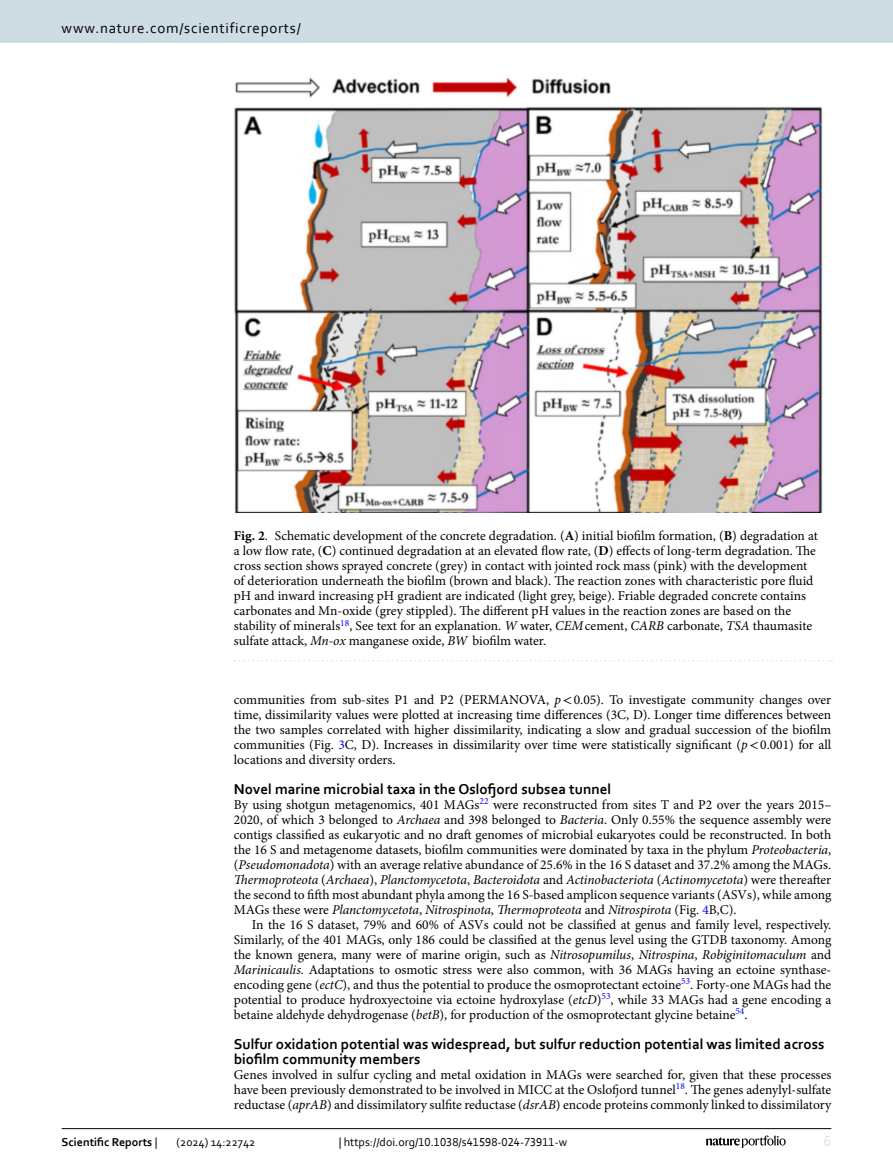
<style>
.page{position:relative;width:893px;height:1174px;background:#fff}
.page>*{position:absolute;margin:0;border:0;box-sizing:border-box;transform-origin:0 0}
.Head_2{font:700 15px/15px "Corbel";color:#000}
.t1{font:15px "Corbel";letter-spacing:.05em;color:#000}
.t2{font:15px "Corbel";color:#d9e4eb}
.Body_Text_Indent{font:13.5px/15px "Minion Pro";color:#000;text-align:justify}
.Body_Text{font:13.5px/15px "Minion Pro";color:#000;text-align:justify}
.Figure_Caption{font:13.5px/15px "Minion Pro";color:#000}
.t3{font:12px "Corbel";color:#000}
.t4{font:700 12px "Corbel";color:#000}
.s1{font-weight:700}
.s2{font-style:italic}
.s3{font-family:"STIX"}
.s4{color:#00f}
.s5{font-weight:400}
</style>
<div class="page">
<img style="left:234px;top:77px;width:589px;height:435px">
<svg style="left:235px;top:660px;width:597px;height:1px"></svg>
<hr style="left:62px;top:1128px;width:769px;height:1px;background:#000">
<svg style="left:706px;top:1135px;width:80px;height:12px"></svg>
<div style="left:0;top:0;width:893px;height:43px;background:#cedde4"></div>
<p class="t1" style="left:62px;top:18px;width:241px">www.nature.com/scientificreports/</p>
<p class="Figure_Caption" style="left:234px;top:528px;width:585px"><span class="s1">Fig. 2</span>. Schematic development of the concrete degradation. (<span class="s1">A</span>) initial biofilm formation, (<span class="s1">B</span>) degradation at a low flow rate, (<span class="s1">C</span>) continued degradation at an elevated flow rate, (<span class="s1">D</span>) effects of long-term degradation. The cross section shows sprayed concrete (grey) in contact with jointed rock mass (pink) with the development of deterioration underneath the biofilm (brown and black). The reaction zones with characteristic pore fluid pH and inward increasing pH gradient are indicated (light grey, beige). Friable degraded concrete contains carbonates and Mn-oxide (grey stippled). The different pH values in the reaction zones are based on the stability of minerals<sup>18</sup>, See text for an explanation. <span class="s2">W</span> water, <span class="s2">CEM</span>cement, <span class="s2">CARB</span> carbonate, <span class="s2">TSA</span> thaumasite sulfate attack, <span class="s2">Mn-ox</span> manganese oxide, <span class="s2">BW</span> biofilm water.</p>
<p class="Body_Text_Indent" style="left:234px;top:692px;width:599px">communities from sub-sites P1 and P2 (PERMANOVA, <span class="s2">p</span><span class="s3">&lt;</span>0.05). To investigate community changes over time, dissimilarity values were plotted at increasing time differences (3C, D). Longer time differences between the two samples correlated with higher dissimilarity, indicating a slow and gradual succession of the biofilm communities (Fig. <span class="s4">3</span>C, D). Increases in dissimilarity over time were statistically significant (<span class="s2">p</span><span class="s3">&lt;</span>0.001) for all locations and diversity orders.</p>
<p class="Head_2" style="left:234px;top:781px;width:379px">Novel marine microbial taxa in the Oslofjord subsea tunnel</p>
<p class="Body_Text" style="left:234px;top:797px;width:599px">By using shotgun metagenomics, 401 MAGs<sup>22</sup> were reconstructed from sites T and P2 over the years 2015– 2020, of which 3 belonged to <span class="s2">Archaea</span> and 398 belonged to <span class="s2">Bacteria</span>. Only 0.55% the sequence assembly were contigs classified as eukaryotic and no draft genomes of microbial eukaryotes could be reconstructed. In both the 16 S and metagenome datasets, biofilm communities were dominated by taxa in the phylum <span class="s2">Proteobacteria</span>, (<span class="s2">Pseudomonadota</span>) with an average relative abundance of 25.6% in the 16 S dataset and 37.2% among the MAGs.<br><span class="s2">Thermoproteota</span> (<span class="s2">Archaea</span>), <span class="s2">Planctomycetota</span>, <span class="s2">Bacteroidota</span> and <span class="s2">Actinobacteriota</span> (<span class="s2">Actinomycetota</span>) were thereafter the second to fifth most abundant phyla among the 16 S-based amplicon sequence variants (ASVs), while among MAGs these were <span class="s2">Planctomycetota</span>, <span class="s2">Nitrospinota</span>, <span class="s2">Thermoproteota</span> and <span class="s2">Nitrospirota</span> (Fig. <span class="s4">4</span>B,C).</p>
<p class="Body_Text_Indent" style="left:234px;top:917px;width:599px;text-indent:18px">In the 16 S dataset, 79% and 60% of ASVs could not be classified at genus and family level, respectively.<br>Similarly, of the 401 MAGs, only 186 could be classified at the genus level using the GTDB taxonomy. Among the known genera, many were of marine origin, such as <span class="s2">Nitrosopumilus</span>, <span class="s2">Nitrospina</span>, <span class="s2">Robiginitomaculum</span> and <span class="s2">Marinicaulis</span>. Adaptations to osmotic stress were also common, with 36 MAGs having an ectoine synthase&shy;encoding gene (<span class="s2">ectC</span>), and thus the potential to produce the osmoprotectant ectoine<sup>53</sup>. Forty-one MAGs had the potential to produce hydroxyectoine via ectoine hydroxylase (<span class="s2">etcD</span>)<sup>53</sup>, while 33 MAGs had a gene encoding a betaine aldehyde dehydrogenase (<span class="s2">betB</span>), for production of the osmoprotectant glycine betaine<sup>54</sup>.</p>
<p class="Head_2" style="left:234px;top:1036px;width:592px">Sulfur oxidation potential was widespread, but sulfur reduction potential was limited across biofilm community members</p>
<p class="Body_Text" style="left:234px;top:1067px;width:599px">Genes involved in sulfur cycling and metal oxidation in MAGs were searched for, given that these processes have been previously demonstrated to be involved in MICC at the Oslofjord tunnel<sup>18</sup>. The genes adenylyl-sulfate reductase (<span class="s2">aprAB</span>) and dissimilatory sulfite reductase (<span class="s2">dsrAB</span>) encode proteins commonly linked to dissimilatory</p>
<p class="t4" style="left:62px;top:1134px;width:97px">Scientific Reports <span class="s5">|</span></p>
<p class="t3" style="left:177px;top:1134px;width:80px">(2024) 14:22742</p>
<p class="t3" style="left:339px;top:1134px;width:230px">| https://doi.org/10.1038/s41598-024-73911-w</p>
<p class="t2" style="left:824px;top:1132px;width:9px">6</p>
</div>
